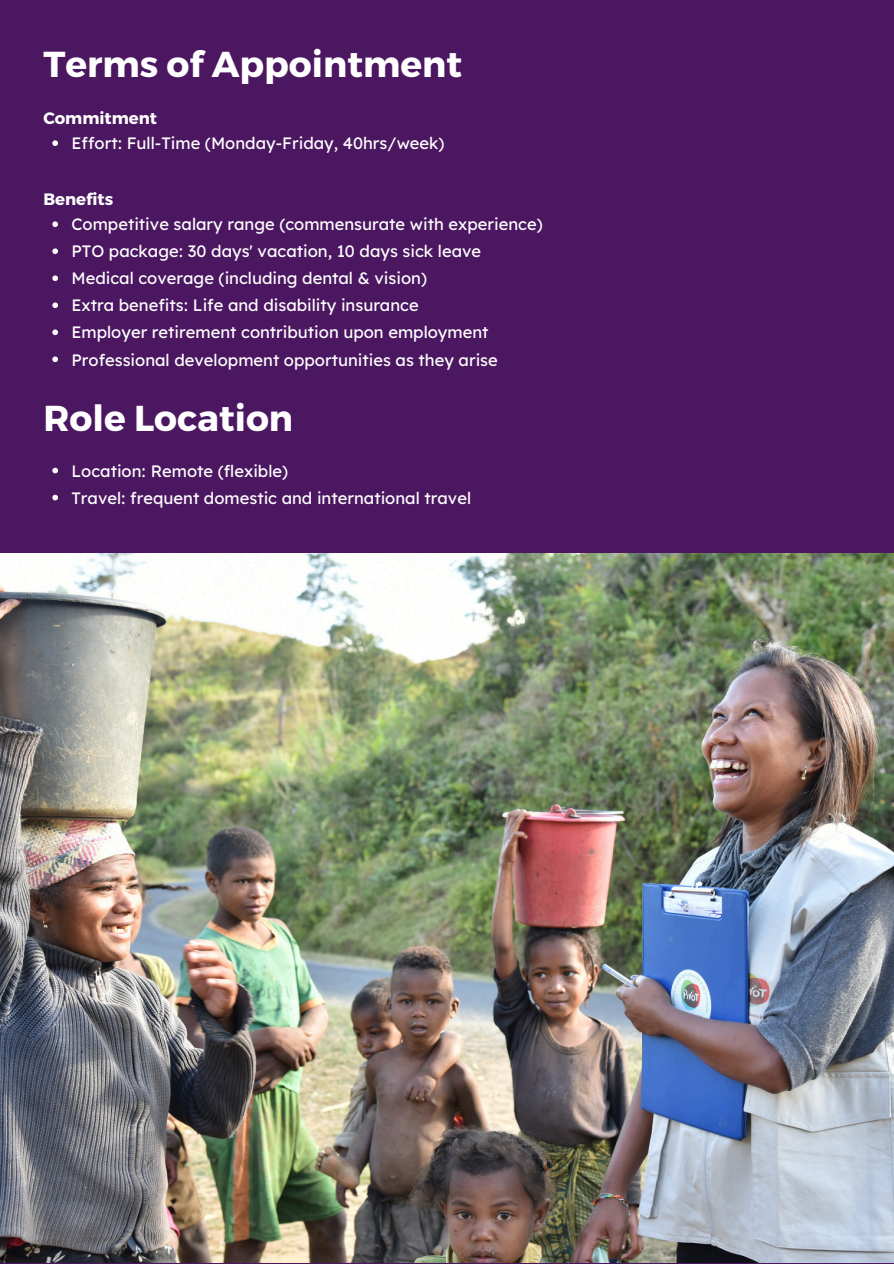
<style>
.page{position:relative;width:894px;height:1264px;background:#fff}
.page>*{position:absolute;margin:0;border:0;box-sizing:border-box;transform-origin:0 0}
.t1{font:700 36px "Montserrat";color:#fff}
.t2{font:16.5px "Lexend Deca";color:#fff}
.t3{font:700 16.5px "Montserrat";color:#fff}
</style>
<div class="page">
<div style="left:0;top:0;width:893px;height:1263px;background:#4c1761"></div>
<img style="left:0;top:554px;width:893px;height:708px">
<svg style="left:52px;top:140px;width:6px;height:6px"></svg>
<svg style="left:52px;top:221px;width:6px;height:6px"></svg>
<svg style="left:52px;top:248px;width:6px;height:6px"></svg>
<svg style="left:52px;top:275px;width:6px;height:6px"></svg>
<svg style="left:52px;top:302px;width:6px;height:6px"></svg>
<svg style="left:52px;top:329px;width:6px;height:6px"></svg>
<svg style="left:52px;top:356px;width:6px;height:6px"></svg>
<svg style="left:52px;top:468px;width:6px;height:5px"></svg>
<svg style="left:52px;top:495px;width:6px;height:5px"></svg>
<h2 class="t1" style="left:43px;top:41px;width:420px">Terms of Appointment</h2>
<p class="t3" style="left:43px;top:107px;width:115px">Commitment</p>
<h2 class="t2" style="left:71px;top:133px;width:374px">Effort: Full-Time (Monday-Friday, 40hrs/week)</h2>
<p class="t3" style="left:43px;top:188px;width:71px">Benefits</p>
<p class="t2" style="left:71px;top:214px;width:472px">Competitive salary range (commensurate with experience)</p>
<p class="t2" style="left:71px;top:241px;width:411px">PTO package: 30 days' vacation, 10 days sick leave</p>
<p class="t2" style="left:71px;top:268px;width:357px">Medical coverage (including dental &amp; vision)</p>
<p class="t2" style="left:71px;top:295px;width:349px">Extra benefits: Life and disability insurance</p>
<p class="t2" style="left:71px;top:322px;width:418px">Employer retirement contribution upon employment</p>
<h1 class="t2" style="left:71px;top:349px;width:428px">Professional development opportunities as they arise</h1>
<p class="t1" style="left:43px;top:395px;width:251px">Role Location</p>
<p class="t2" style="left:71px;top:460px;width:218px">Location: Remote (flexible)</p>
<p class="t2" style="left:71px;top:487px;width:401px">Travel: frequent domestic and international travel</p>
</div>
